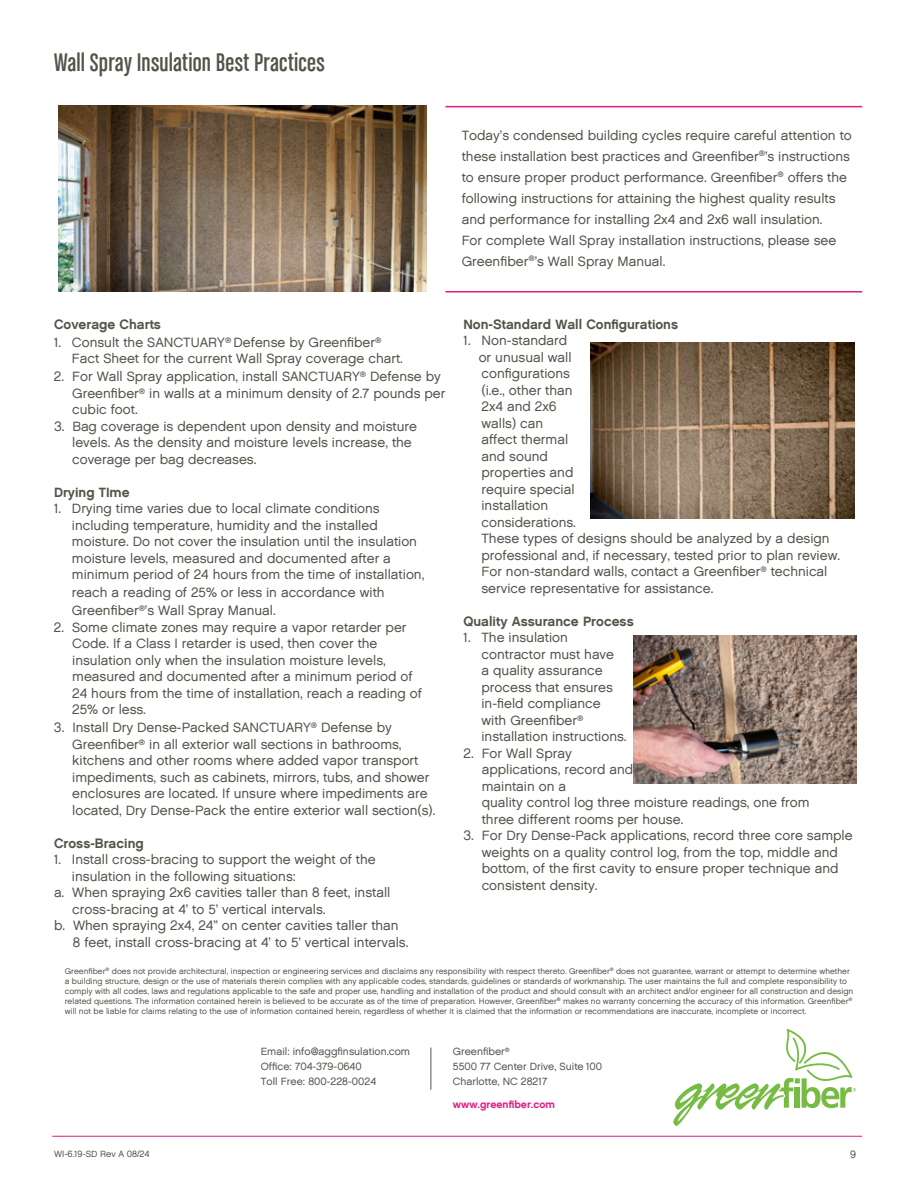
<style>
.page{position:relative;width:918px;height:1188px;background:#fff}
.page>*{position:absolute;margin:0;border:0;box-sizing:border-box;transform-origin:0 0}
.t1{font:27px "Chalet Comprime Cologne Sixty";letter-spacing:.01em;color:#54534a}
.t2{font:13.5px/16.5px "Chalet London Nineteen Sixty";color:#54534a}
.t3{font:13.5px "Chalet New York Nineteen Sixty";color:#54534a}
.t4{font:10.5px/15px "Chalet London Nineteen Sixty";color:#54534a}
.t5{font:10.5px "Chalet New York Nineteen Sixty";color:#e01b83}
.t6{font:9px "Chalet London Nineteen Sixty";color:#54534a}
.t7{font:8.25px/9.9px "Chalet London Nineteen Sixty";color:#54534a}
</style>
<div class="page">
<hr style="left:446px;top:291px;width:416px;height:1px;background:#e01b83">
<hr style="left:446px;top:106px;width:416px;height:1px;background:#e01b83">
<img style="left:591px;top:343px;width:264px;height:176px">
<img style="left:633px;top:635px;width:223px;height:149px">
<img style="left:58px;top:106px;width:368px;height:186px">
<hr style="left:52px;top:1136px;width:810px;height:1px;background:#e01b83">
<svg style="left:673px;top:1029px;width:183px;height:97px"></svg>
<hr style="left:430px;top:1048px;width:1px;height:42px;background:#54534a">
<h1 class="t1" style="left:54px;top:48px;width:272px">Wall Spray Insulation Best Practices</h1>
<p class="t2" style="left:462px;top:124px;width:392px;line-height:21px">Today’s condensed building cycles require careful attention to these installation best practices and Greenfiber<sup>®</sup>’s instructions to ensure proper product performance. Greenfiber<sup>®</sup> offers the following instructions for attaining the highest quality results and performance for installing 2x4 and 2x6 wall insulation.<br>For complete Wall Spray installation instructions, please see Greenfiber<sup>®</sup>’s Wall Spray Manual.</p>
<p class="t3" style="left:54px;top:316px;width:109px">Coverage Charts</p>
<p class="t2" style="left:72px;top:334px;width:333px;text-indent:-18px">1. Consult the SANCTUARY<sup>®</sup> Defense by Greenfiber<sup>®<br></sup>Fact Sheet for the current Wall Spray coverage chart.</p>
<p class="t2" style="left:72px;top:368px;width:375px;text-indent:-18px">2. For Wall Spray application, install SANCTUARY<sup>®</sup> Defense by<br>Greenfiber<sup>®</sup> in walls at a minimum density of 2.7 pounds per cubic foot.</p>
<p class="t2" style="left:72px;top:418px;width:346px;text-indent:-18px">3. Bag coverage is dependent upon density and moisture levels. As the density and moisture levels increase, the coverage per bag decreases.</p>
<p class="t3" style="left:54px;top:484px;width:77px">Drying TIme</p>
<p class="t2" style="left:72px;top:500px;width:354px;text-indent:-18px">1. Drying time varies due to local climate conditions including temperature, humidity and the installed moisture. Do not cover the insulation until the insulation moisture levels, measured and documented after a minimum period of 24 hours from the time of installation,</p>
<p class="t2" style="left:72px;top:584px;width:314px;line-height:18px">reach a reading of 25% or less in accordance with<br>Greenfiber<sup>®</sup>’s Wall Spray Manual.</p>
<p class="t2" style="left:72px;top:619px;width:351px;text-indent:-18px">2. Some climate zones may require a vapor retarder per Code. If a Class I retarder is used, then cover the insulation only when the insulation moisture levels, measured and documented after a minimum period of 24 hours from the time of installation, reach a reading of 25% or less.</p>
<p class="t2" style="left:72px;top:719px;width:365px;text-indent:-18px">3. Install Dry Dense-Packed SANCTUARY<sup>®</sup> Defense by Greenfiber<sup>®</sup> in all exterior wall sections in bathrooms, kitchens and other rooms where added vapor transport impediments, such as cabinets, mirrors, tubs, and shower enclosures are located. If unsure where impediments are located, Dry Dense-Pack the entire exterior wall section(s).</p>
<p class="t3" style="left:54px;top:835px;width:91px">Cross-Bracing</p>
<p class="t2" style="left:54px;top:851px;width:323px">1. Install cross-bracing to support the weight of the</p>
<p class="t2" style="left:72px;top:868px;width:225px">insulation in the following situations:</p>
<p class="t2" style="left:54px;top:884px;width:338px">a. When spraying 2x6 cavities taller than 8 feet, install</p>
<p class="t2" style="left:72px;top:901px;width:255px">cross-bracing at 4’ to 5’ vertical intervals.</p>
<p class="t2" style="left:54px;top:917px;width:346px">b. When spraying 2x4, 24” on center cavities taller than</p>
<p class="t2" style="left:73px;top:934px;width:337px">8 feet, install cross-bracing at 4’ to 5’ vertical intervals.</p>
<p class="t3" style="left:463px;top:316px;width:216px">Non-Standard Wall Configurations</p>
<p class="t2" style="left:479px;top:332px;width:363px;text-indent:-15px">1. Non-standard<br>or unusual wall<br>configurations<br>(i.e., other than<br>2x4 and 2x6<br>walls) can<br>affect thermal<br>and sound<br>properties and<br>require special<br>installation<br>considerations.<br>These types of designs should be analyzed by a design professional and, if necessary, tested prior to plan review.<br>For non-standard walls, contact a Greenfiber<sup>®</sup> technical service representative for assistance.</p>
<p class="t3" style="left:464px;top:613px;width:172px">Quality Assurance Process</p>
<p class="t2" style="left:481px;top:629px;width:147px;text-indent:-18px">1. The insulation contractor must have<br>a quality assurance process that ensures in-field compliance with Greenfiber<sup>® </sup>installation instructions.</p>
<p class="t2" style="left:482px;top:745px;width:329px;text-indent:-18px">2. For Wall Spray<br>applications, record and<br>maintain on a<br>quality control log three moisture readings, one from three different rooms per house.</p>
<p class="t2" style="left:482px;top:827px;width:372px;text-indent:-18px">3. For Dry Dense-Pack applications, record three core sample weights on a quality control log, from the top, middle and bottom, of the first cavity to ensure proper technique and consistent density.</p>
<p class="t7" style="left:65px;top:966px;width:790px">Greenfiber<sup>®</sup> does not provide architectural, inspection or engineering services and disclaims any responsibility with respect thereto. Greenfiber<sup>®</sup> does not guarantee, warrant or attempt to determine whether a building structure, design or the use of materials therein complies with any applicable codes, standards, guidelines or standards of workmanship. The user maintains the full and complete responsibility to comply with all codes, laws and regulations applicable to the safe and proper use, handling and installation of the product and should consult with an architect and/or engineer for all construction and design related questions. The information contained herein is believed to be accurate as of the time of preparation. However, Greenfiber<sup>®</sup> makes no warranty concerning the accuracy of this information. Greenfiber<sup>® </sup>will not be liable for claims relating to the use of information contained herein, regardless of whether it is claimed that the information or recommendations are inaccurate, incomplete or incorrect.</p>
<p class="t6" style="left:54px;top:1149px;width:97px">WI-6.19-SD Rev A 08/24</p>
<p class="t4" style="left:261px;top:1044px;width:151px">Email: info@aggfinsulation.com<br>Office: 704-379-0640<br>Toll Free: 800-228-0024</p>
<p class="t4" style="left:453px;top:1044px;width:151px">Greenfiber<sup>®<br></sup>5500 77 Center Drive, Suite 100<br>Charlotte, NC 28217</p>
<p class="t5" style="left:453px;top:1098px;width:103px">www.greenfiber.com</p>
<p class="t4" style="left:850px;top:1147px;width:7px">9</p>
</div>
